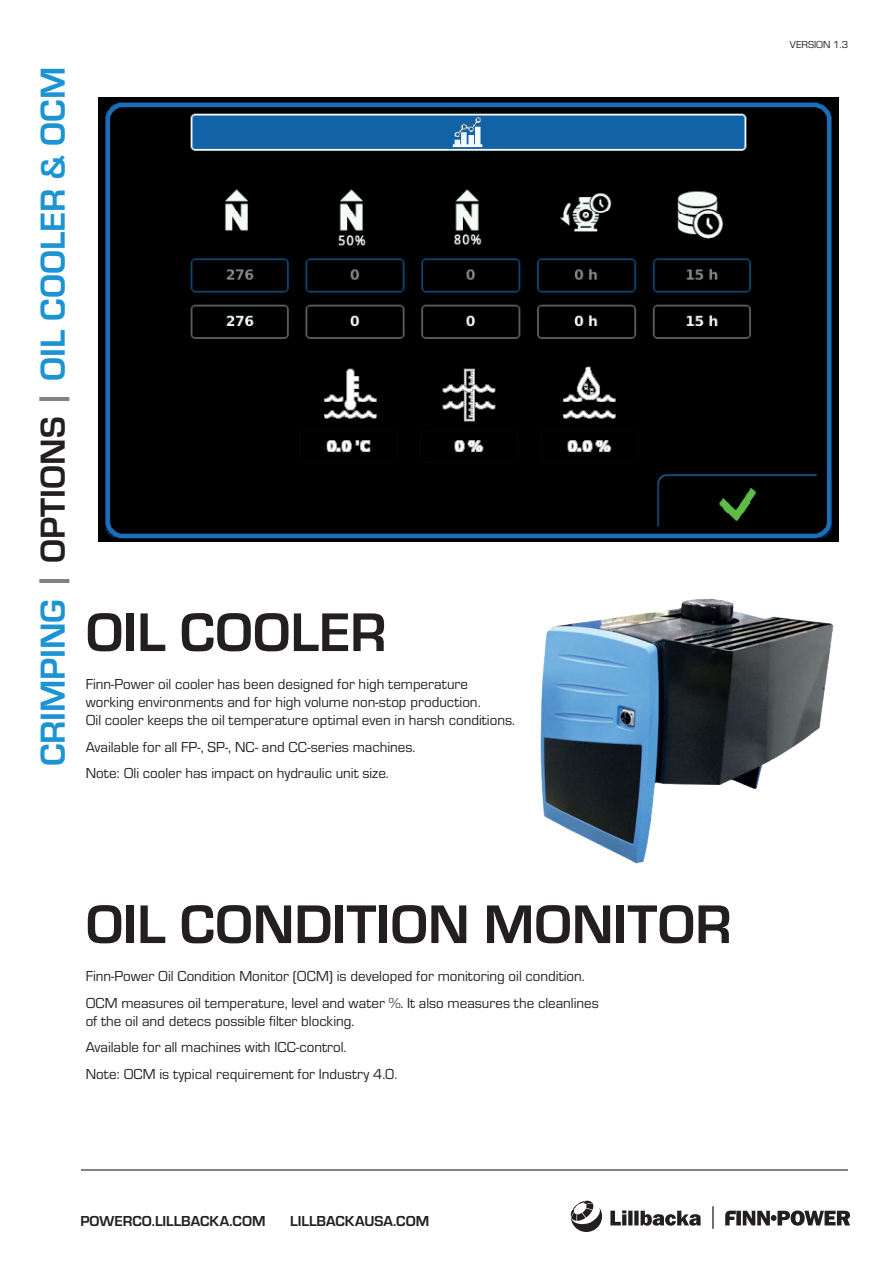
<style>
.page{position:relative;width:893px;height:1263px;background:#fff}
.page>*{position:absolute;margin:0;border:0;box-sizing:border-box;transform-origin:0 0}
.t1{font:700 56.4px "Eurostile";color:#231f20}
.t2{font:700 36px "Eurostile";color:#1c94d2}
.t3{font:15px/26.5px "Eurostile";color:#231f20}
.t4{font:700 15px "Eurostile";color:#231f20}
.t5{font:10.5px "Eurostile";color:#231f20}
.s1{color:#808285}
.s2{color:#231f20}
</style>
<div class="page">
<img style="left:540px;top:598px;width:294px;height:266px">
<svg style="left:610px;top:1206px;width:104px;height:23px"></svg>
<svg style="left:570px;top:1200px;width:32px;height:32px"></svg>
<svg style="left:725px;top:1210px;width:125px;height:16px"></svg>
<hr style="left:81px;top:1169px;width:767px;height:1px;background:#808285">
<img style="left:99px;top:98px;width:740px;height:444px">
<h2 class="t2" style="left:27px;top:766px;width:701px;rotate:-90deg">CRIMPING <span class="s1">|</span> <span class="s2">OPTIONS</span> <span class="s1">|</span> OIL COOLER &amp; OCM</h2>
<h1 class="t1" style="left:86px;top:592px;width:302px">OIL COOLER</h1>
<p class="t3" style="left:86px;top:675px;width:431px;line-height:18px">Finn-Power oil cooler has been designed for high temperature working environments and for high volume non-stop production.<br>Oil cooler keeps the oil temperature optimal even in harsh conditions.</p>
<p class="t3" style="left:86px;top:733px;width:331px">Available for all FP-, SP-, NC- and CC-series machines.<br>Note: Oli cooler has impact on hydraulic unit size.</p>
<h1 class="t1" style="left:86px;top:884px;width:647px">OIL CONDITION MONITOR</h1>
<p class="t3" style="left:86px;top:962px;width:515px">Finn-Power Oil Condition Monitor (OCM) is developed for monitoring oil condition.<br>OCM measures oil temperature, level and water %. It also measures the cleanlines</p>
<p class="t3" style="left:86px;top:1007px;width:313px">of the oil and detecs possible filter blocking.<br>Available for all machines with ICC-control.<br>Note: OCM is typical requirement for Industry 4.0.</p>
<p class="t4" style="left:80px;top:1210px;width:187px">POWERCO.LILLBACKA.COM</p>
<p class="t4" style="left:290px;top:1210px;width:140px">LILLBACKAUSA.COM</p>
<p class="t5" style="left:790px;top:38px;width:60px">VERSION 1.3</p>
</div>
